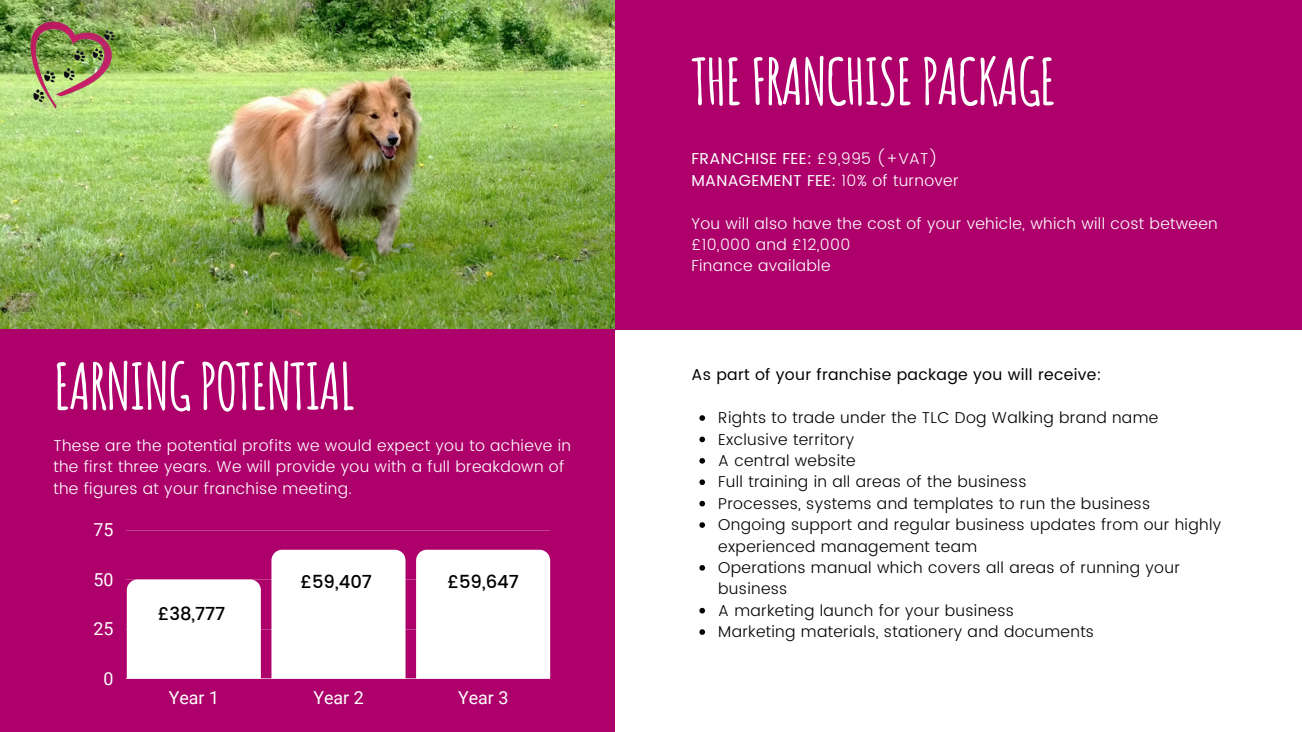
<style>
.page{position:relative;width:1302px;height:732px;background:#fff}
.page>*{position:absolute;margin:0;border:0;box-sizing:border-box;transform-origin:0 0}
.t1{font:700 63px "Amatic SC";letter-spacing:-.03em;color:#fff}
.t2{font:500 18px "Poppins";color:#000}
.t3{font:17.85px "Roboto";color:#fff}
.t4{font:300 15.75px/21.5px "Poppins";letter-spacing:.02em;color:#020202}
.t5{font:300 15.75px/21.5px "Poppins";letter-spacing:.02em;color:#fff}
.t6{font:15.75px "Poppins";letter-spacing:.02em;color:#fff}
.t7{font:15.75px "Poppins";letter-spacing:.02em;color:#020202}
.s1{font-weight:300}
</style>
<div class="page">
<div style="left:0;top:0;width:651px;height:731px;background:#ad006a"></div>
<hr style="left:127px;top:529px;width:423px;height:1px;background:#fff">
<hr style="left:127px;top:579px;width:423px;height:1px;background:#fff">
<hr style="left:127px;top:628px;width:423px;height:1px;background:#fff">
<hr style="left:127px;top:678px;width:423px;height:1px;background:#fff">
<div style="left:127px;top:579px;width:134px;height:99px;background:#fff"></div>
<div style="left:271px;top:549px;width:134px;height:129px;background:#fff"></div>
<div style="left:416px;top:549px;width:134px;height:129px;background:#fff"></div>
<img style="left:0;top:0;width:615px;height:329px">
<div style="left:615px;top:0;width:53px;height:731px;background:#fff"></div>
<div style="left:615px;top:0;width:687px;height:329px;background:#ad006a"></div>
<svg style="left:699px;top:415px;width:6px;height:5px"></svg>
<svg style="left:699px;top:436px;width:6px;height:6px"></svg>
<svg style="left:699px;top:458px;width:6px;height:5px"></svg>
<svg style="left:699px;top:479px;width:6px;height:6px"></svg>
<svg style="left:699px;top:500px;width:6px;height:6px"></svg>
<svg style="left:699px;top:522px;width:6px;height:5px"></svg>
<svg style="left:699px;top:565px;width:6px;height:5px"></svg>
<svg style="left:699px;top:607px;width:6px;height:6px"></svg>
<svg style="left:699px;top:629px;width:6px;height:5px"></svg>
<img style="left:29px;top:20px;width:89px;height:89px">
<p class="t1" style="left:53px;top:345px;width:303px">EARNINGPOTENTIAL</p>
<p class="t5" style="left:53px;top:434px;width:519px">These are the potential profits we would expect you to achieve in the first three years. We will provide you with a full breakdown of the figures at your franchise meeting.</p>
<p class="t3" style="left:93px;top:519px;width:22px">75</p>
<p class="t3" style="left:93px;top:568px;width:22px">50</p>
<p class="t3" style="left:93px;top:618px;width:22px">25</p>
<p class="t3" style="left:103px;top:667px;width:11px">0</p>
<p class="t2" style="left:158px;top:602px;width:69px">£38,777</p>
<p class="t2" style="left:300px;top:571px;width:73px">£59,407</p>
<p class="t2" style="left:447px;top:571px;width:73px">£59,647</p>
<p class="t3" style="left:169px;top:687px;width:52px">Year 1</p>
<p class="t3" style="left:313px;top:687px;width:52px">Year 2</p>
<p class="t3" style="left:458px;top:687px;width:52px">Year 3</p>
<p class="t1" style="left:691px;top:41px;width:366px">THEFRANCHISEPACKAGE</p>
<p class="t6" style="left:691px;top:150px;width:248px">FRANCHISE FEE: <span class="s1">£9,995 (+VAT)</span></p>
<p class="t6" style="left:691px;top:171px;width:269px">MANAGEMENT FEE: <span class="s1">10% of turnover</span></p>
<p class="t5" style="left:691px;top:212px;width:528px">You will also have the cost of your vehicle, which will cost between £10,000 and £12,000</p>
<p class="t5" style="left:691px;top:255px;width:141px">Finance available</p>
<p class="t7" style="left:691px;top:365px;width:411px">As part of your franchise package you will receive:</p>
<p class="t4" style="left:718px;top:407px;width:441px">Rights to trade under the TLC Dog Walking brand name</p>
<p class="t4" style="left:718px;top:428px;width:137px">Exclusive territory</p>
<p class="t4" style="left:718px;top:449px;width:139px">A central website</p>
<p class="t4" style="left:718px;top:471px;width:310px">Full training in all areas of the business</p>
<p class="t4" style="left:718px;top:492px;width:433px">Processes, systems and templates to run the business</p>
<p class="t4" style="left:718px;top:513px;width:504px">Ongoing support and regular business updates from our highly experienced management team</p>
<p class="t4" style="left:718px;top:556px;width:463px">Operations manual which covers all areas of running your business</p>
<p class="t4" style="left:718px;top:599px;width:297px">A marketing launch for your business</p>
<p class="t4" style="left:718px;top:620px;width:377px">Marketing materials, stationery and documents</p>
</div>
